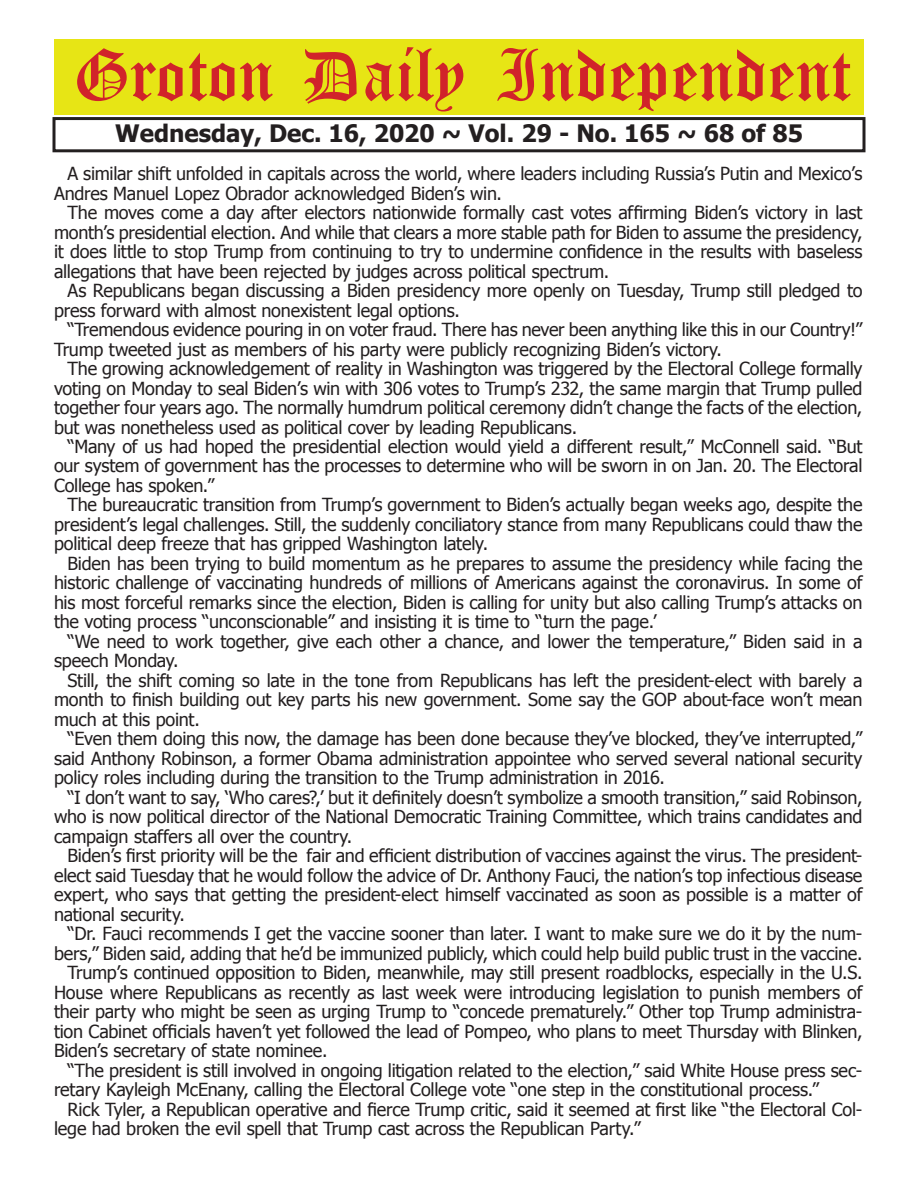
<style>
.page{position:relative;width:918px;height:1188px;background:#fff}
.page>*{position:absolute;margin:0;border:0;box-sizing:border-box;transform-origin:0 0}
.t1{font:54px "Old English Five";color:#d1232a}
.t2{font:700 24px "Tahoma";color:#231f20}
.t3{font:18px/19.5px "Tahoma";letter-spacing:-.01em;color:#231f20;text-align:justify}
</style>
<div class="page">
<div style="left:52px;top:117px;width:814px;height:35px;border:3px solid #231f20"></div>
<div style="left:54px;top:40px;width:810px;height:75px;background:#e7e515"></div>
<h1 class="t1" style="left:73px;top:50px;width:779px">Groton Daily Independent</h1>
<h2 class="t2" style="left:115px;top:116px;width:689px">Wednesday, Dec. 16, 2020 ~ Vol. 29 - No. 165 ~ 68 of 85</h2>
<p class="t3" style="left:54px;top:163px;width:810px;text-indent:14px">A similar shift unfolded in capitals across the world, where leaders including Russia’s Putin and Mexico’s<br>Andres Manuel Lopez Obrador acknowledged Biden’s win.</p>
<p class="t3" style="left:54px;top:202px;width:810px;text-indent:14px">The moves come a day after electors nationwide formally cast votes affirming Biden’s victory in last month’s presidential election. And while that clears a more stable path for Biden to assume the presidency, it does little to stop Trump from continuing to try to undermine confidence in the results with baseless allegations that have been rejected by judges across political spectrum.</p>
<p class="t3" style="left:54px;top:280px;width:810px;text-indent:14px">As Republicans began discussing a Biden presidency more openly on Tuesday, Trump still pledged to press forward with almost nonexistent legal options.</p>
<p class="t3" style="left:54px;top:319px;width:810px;text-indent:14px">“Tremendous evidence pouring in on voter fraud. There has never been anything like this in our Country!”<br>Trump tweeted just as members of his party were publicly recognizing Biden’s victory.</p>
<p class="t3" style="left:54px;top:358px;width:810px;text-indent:14px">The growing acknowledgement of reality in Washington was triggered by the Electoral College formally voting on Monday to seal Biden’s win with 306 votes to Trump’s 232, the same margin that Trump pulled together four years ago. The normally humdrum political ceremony didn’t change the facts of the election, but was nonetheless used as political cover by leading Republicans.</p>
<p class="t3" style="left:54px;top:436px;width:810px;text-indent:14px">“Many of us had hoped the presidential election would yield a different result,” McConnell said. “But our system of government has the processes to determine who will be sworn in on Jan. 20. The Electoral College has spoken.”</p>
<p class="t3" style="left:54px;top:494px;width:810px;text-indent:14px">The bureaucratic transition from Trump’s government to Biden’s actually began weeks ago, despite the president’s legal challenges. Still, the suddenly conciliatory stance from many Republicans could thaw the political deep freeze that has gripped Washington lately.</p>
<p class="t3" style="left:54px;top:553px;width:810px;text-indent:14px">Biden has been trying to build momentum as he prepares to assume the presidency while facing the historic challenge of vaccinating hundreds of millions of Americans against the coronavirus. In some of his most forceful remarks since the election, Biden is calling for unity but also calling Trump’s attacks on the voting process “unconscionable” and insisting it is time to “turn the page.’</p>
<p class="t3" style="left:54px;top:631px;width:810px;text-indent:14px">“We need to work together, give each other a chance, and lower the temperature,” Biden said in a speech Monday.</p>
<p class="t3" style="left:54px;top:670px;width:810px;text-indent:14px">Still, the shift coming so late in the tone from Republicans has left the president-elect with barely a month to finish building out key parts his new government. Some say the GOP about-face won’t mean much at this point.</p>
<p class="t3" style="left:54px;top:728px;width:810px;text-indent:14px">“Even them doing this now, the damage has been done because they’ve blocked, they’ve interrupted,” said Anthony Robinson, a former Obama administration appointee who served several national security policy roles including during the transition to the Trump administration in 2016.</p>
<p class="t3" style="left:54px;top:787px;width:810px;text-indent:14px">“I don’t want to say, ‘Who cares?,’ but it definitely doesn’t symbolize a smooth transition,” said Robinson, who is now political director of the National Democratic Training Committee, which trains candidates and campaign staffers all over the country.</p>
<p class="t3" style="left:54px;top:845px;width:810px;text-indent:14px">Biden’s first priority will be the fair and efficient distribution of vaccines against the virus. The president&shy;elect said Tuesday that he would follow the advice of Dr. Anthony Fauci, the nation’s top infectious disease expert, who says that getting the president-elect himself vaccinated as soon as possible is a matter of national security.</p>
<p class="t3" style="left:68px;top:923px;width:796px">“Dr. Fauci recommends I get the vaccine sooner than later. I want to make sure we do it by the num-</p>
<p class="t3" style="left:54px;top:943px;width:810px">bers,” Biden said, adding that he’d be immunized publicly, which could help build public trust in the vaccine.</p>
<p class="t3" style="left:68px;top:962px;width:797px">Trump’s continued opposition to Biden, meanwhile, may still present roadblocks, especially in the U.S.</p>
<p class="t3" style="left:54px;top:982px;width:810px">House where Republicans as recently as last week were introducing legislation to punish members of</p>
<p class="t3" style="left:54px;top:1001px;width:810px">their party who might be seen as urging Trump to “concede prematurely.” Other top Trump administra-</p>
<p class="t3" style="left:54px;top:1021px;width:810px">tion Cabinet officials haven’t yet followed the lead of Pompeo, who plans to meet Thursday with Blinken,</p>
<p class="t3" style="left:54px;top:1040px;width:275px">Biden’s secretary of state nominee.</p>
<p class="t3" style="left:68px;top:1060px;width:796px">“The president is still involved in ongoing litigation related to the election,” said White House press sec-</p>
<p class="t3" style="left:54px;top:1079px;width:767px">retary Kayleigh McEnany, calling the Electoral College vote “one step in the constitutional process.”</p>
<p class="t3" style="left:68px;top:1099px;width:796px">Rick Tyler, a Republican operative and fierce Trump critic, said it seemed at first like “the Electoral Col-</p>
<p class="t3" style="left:54px;top:1118px;width:588px">lege had broken the evil spell that Trump cast across the Republican Party.”</p>
</div>
